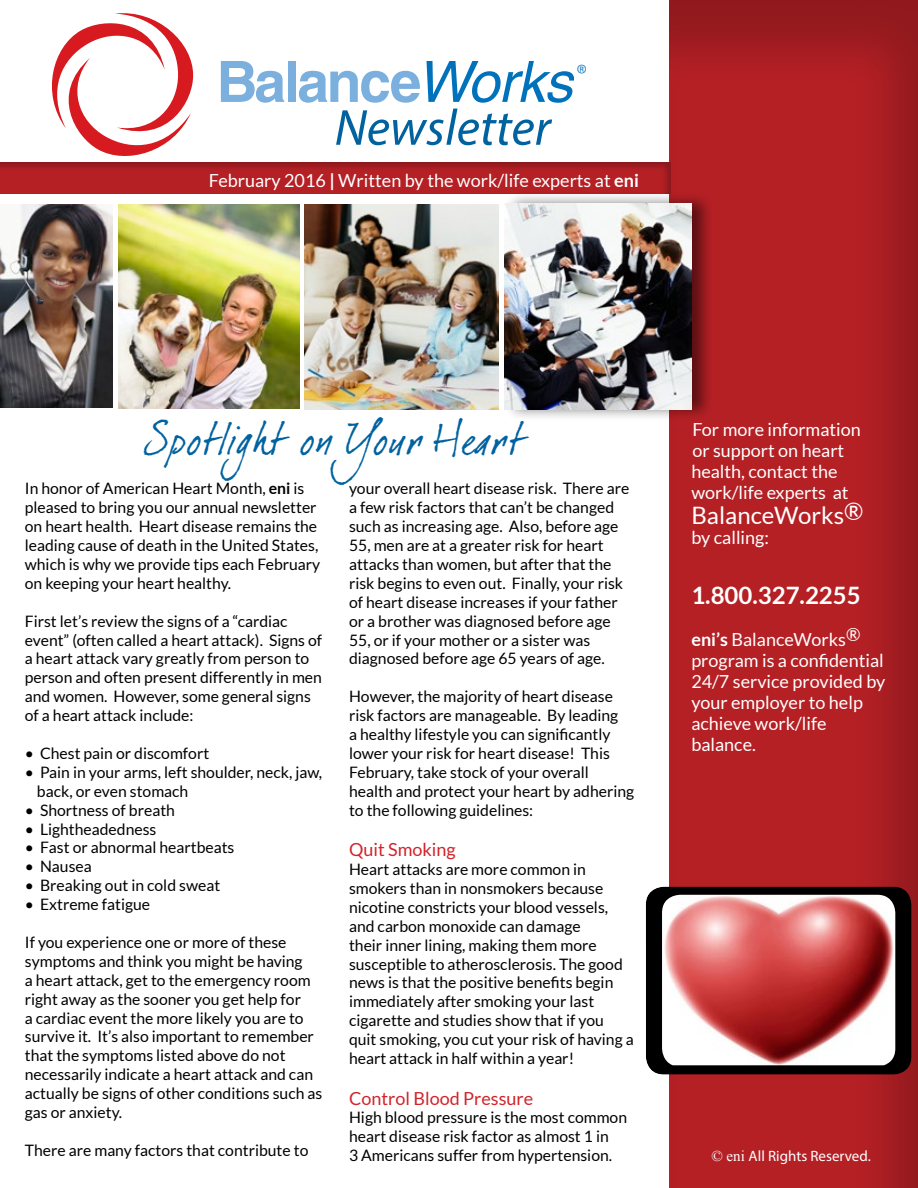
<style>
.page{position:relative;width:918px;height:1188px;background:#fff}
.page>*{position:absolute;margin:0;border:0;box-sizing:border-box;transform-origin:0 0}
.t1{font:italic 51px "Myriad Pro";color:#00629f}
.t2{font:45px "Dear Joe 1";letter-spacing:.01em;color:#00629f}
.t3{font:700 24px "Lato";color:#fffffe}
.t4{font:24px "Lato";color:#fff}
.t5{font:19.5px "Myriad";color:#0072bc}
.t6{font:18px/21px "Lato";color:#fff}
.t7{font:18px "Lato";color:#d2232a}
.t8{font:15.75px/18.9px "Lato";color:#000}
.t9{font:15px "Myriad Pro";color:#fff}
.s1{font-weight:700}
.s2{font-family:"Times New Roman"}
</style>
<div class="page">
<div style="left:657px;top:0;width:261px;height:1188px;background:#000;opacity:.2"></div>
<div style="left:0;top:160px;width:672px;height:35px;background:#000;opacity:.24"></div>
<svg style="left:52px;top:13px;width:142px;height:143px"></svg>
<svg style="left:221px;top:61px;width:63px;height:42px"></svg>
<div style="left:288px;top:61px;width:8px;height:41px;background:#7bafde"></div>
<svg style="left:299px;top:71px;width:121px;height:32px"></svg>
<svg style="left:427px;top:61px;width:147px;height:42px"></svg>
<img style="left:118px;top:205px;width:181px;height:204px">
<img style="left:1px;top:204px;width:111px;height:203px">
<img style="left:304px;top:204px;width:195px;height:206px">
<div style="left:503px;top:191px;width:211px;height:230px;background:#000;opacity:.5"></div>
<img style="left:505px;top:204px;width:186px;height:206px">
<div style="left:644px;top:882px;width:268px;height:194px;background:#000;opacity:.2"></div>
<img style="left:662px;top:895px;width:233px;height:170px">
<p class="t5" style="left:577px;top:62px;width:11px">®</p>
<h1 class="t1" style="left:334px;top:96px;width:218px">Newsletter</h1>
<p class="t6" style="left:209px;top:170px;width:432px">February 2016 <span class="s1">|</span> Written by the work/life experts at <span class="s1">eni</span></p>
<h2 class="t2" style="left:146px;top:412px;width:382px">Spotlight on Your Heart</h2>
<p class="t8" style="left:25px;top:479px;width:297px">In honor of American Heart Month, <span class="s1">eni</span> is pleased to bring you our annual newsletter on heart health. Heart disease remains the leading cause of death in the United States, which is why we provide tips each February on keeping your heart healthy.</p>
<p class="t8" style="left:25px;top:611px;width:299px">First let’s review the signs of a “cardiac event” (often called a heart attack). Signs of a heart attack vary greatly from person to person and often present differently in men and women. However, some general signs of a heart attack include:</p>
<p class="t8" style="left:25px;top:744px;width:186px">• Chest pain or discomfort</p>
<p class="t8" style="left:37px;top:763px;width:287px;text-indent:-12px">• Pain in your arms, left shoulder, neck, jaw, back, or even stomach</p>
<p class="t8" style="left:25px;top:800px;width:152px">• Shortness of breath</p>
<p class="t8" style="left:25px;top:819px;width:133px">• Lightheadedness</p>
<p class="t8" style="left:25px;top:838px;width:211px">• Fast or abnormal heartbeats</p>
<p class="t8" style="left:25px;top:857px;width:68px">• Nausea</p>
<p class="t8" style="left:25px;top:876px;width:197px">• Breaking out in cold sweat</p>
<p class="t8" style="left:25px;top:895px;width:127px">• Extreme fatigue</p>
<p class="t8" style="left:25px;top:933px;width:299px">If you experience one or more of these symptoms and think you might be having<br>a heart attack, get to the emergency room right away as the sooner you get help for<br>a cardiac event the more likely you are to survive it. It’s also important to remember that the symptoms listed above do not necessarily indicate a heart attack and can actually be signs of other conditions such as gas or anxiety.</p>
<p class="t8" style="left:25px;top:1141px;width:285px">There are many factors that contribute to</p>
<p class="t8" style="left:349px;top:479px;width:282px">your overall heart disease risk. There are a few risk factors that can’t be changed such as increasing age. Also, before age 55, men are at a greater risk for heart attacks than women, but after that the risk begins to even out. Finally, your risk of heart disease increases if your father or a brother was diagnosed before age 55, or if your mother or a sister was diagnosed before age 65 years of age.</p>
<p class="t8" style="left:349px;top:687px;width:287px">However, the majority of heart disease risk factors are manageable. By leading<br>a healthy lifestyle you can significantly lower your risk for heart disease! This February, take stock of your overall health and protect your heart by adhering to the following guidelines:</p>
<p class="t7" style="left:349px;top:840px;width:108px">Quit Smoking</p>
<p class="t8" style="left:349px;top:860px;width:286px">Heart attacks are more common in smokers than in nonsmokers because nicotine constricts your blood vessels, and carbon monoxide can damage<br>their inner lining, making them more susceptible to atherosclerosis. The good news is that the positive benefits begin immediately after smoking your last cigarette and studies show that if you quit smoking, you cut your risk of having a heart attack in half within a year!</p>
<p class="t7" style="left:349px;top:1088px;width:186px">Control Blood Pressure</p>
<p class="t8" style="left:349px;top:1108px;width:280px">High blood pressure is the most common heart disease risk factor as almost 1 in<br>3 Americans suffer from hypertension.</p>
<p class="t6" style="left:691px;top:419px;width:171px">For more information or support on heart health, contact the work/life experts at</p>
<h3 class="t4" style="left:691px;top:502px;width:173px">BalanceWorks®</h3>
<p class="t6" style="left:691px;top:527px;width:79px">by calling:</p>
<h3 class="t3" style="left:691px;top:581px;width:171px">1.800.327.2255</h3>
<p class="t6" style="left:691px;top:629px;width:196px"><span class="s1">eni’s</span> BalanceWorks® program is a confidential<br>24/7 service provided by your employer to help achieve work/life balance.</p>
<p class="t9" style="left:711px;top:1147px;width:161px"><span class="s2">© eni</span> All Rights Reserved.</p>
</div>
